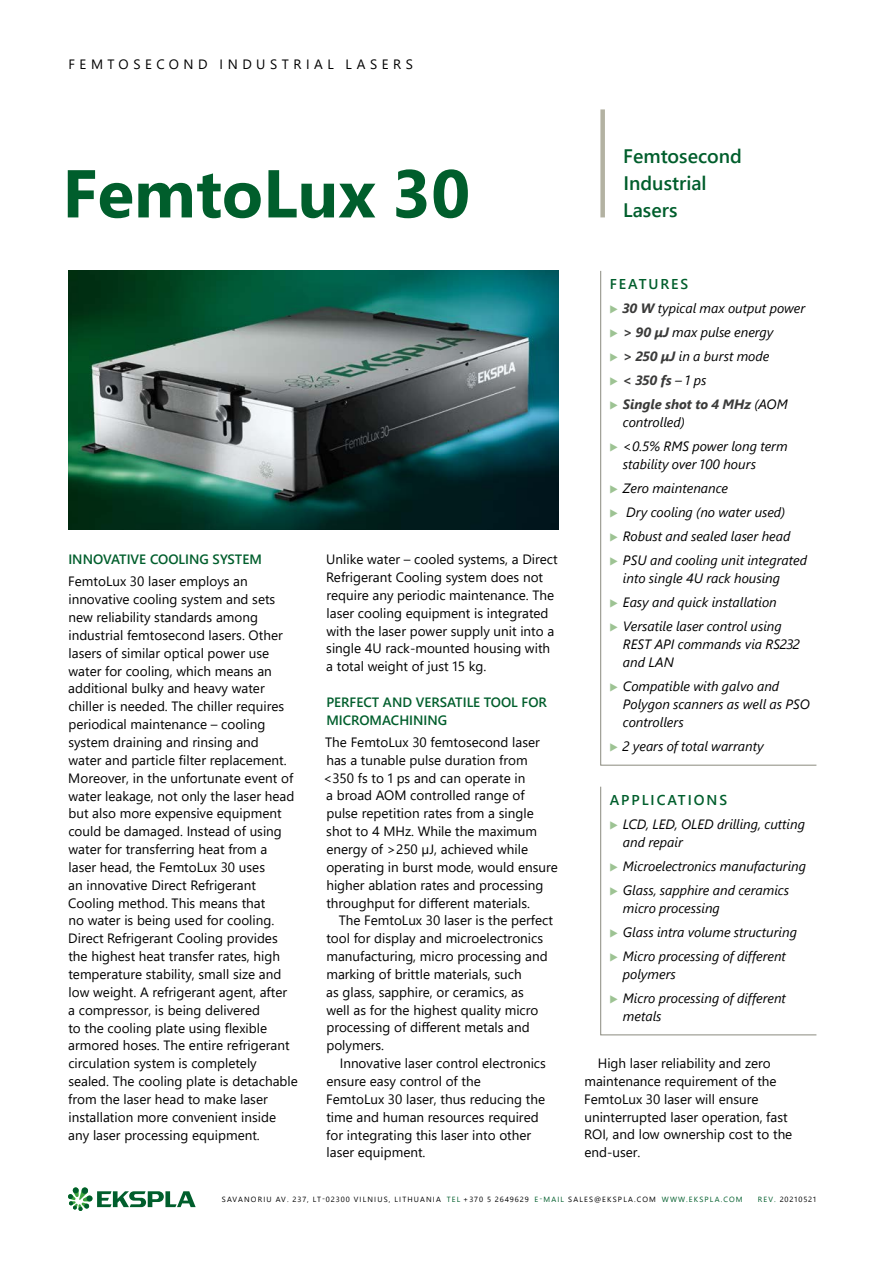
<style>
.page{position:relative;width:893px;height:1263px;background:#fff}
.page>*{position:absolute;margin:0;border:0;box-sizing:border-box;transform-origin:0 0}
.t1{font:700 67.5px "Segoe UI";color:#005e2c}
.t2{font:600 19.5px/27px "Segoe UI";color:#005e2c}
.t3{font:600 14.25px "Segoe UI";letter-spacing:.135em;color:#005e2c}
.t4{font:13.5px/17.9px "Segoe UI";color:#000}
.t5{font:italic 13.5px/24px "Segoe UI";color:#000}
.t6{font:600 13.5px/17.9px "Segoe UI";color:#005e2c}
.t7{font:13.5px "Segoe UI";letter-spacing:.335em;color:#000}
.t8{font:7.5px "Segoe UI";letter-spacing:.155em;color:#000}
.t9{font:7.5px "Segoe UI";letter-spacing:.12em;color:#000}
.s1{color:#9dc393}
.s2{font-weight:700;color:#3b3b3a}
.s3{color:#005e2c}
</style>
<div class="page">
<svg style="left:68px;top:1187px;width:128px;height:24px"></svg>
<div style="left:600px;top:109px;width:5px;height:108px;background:#b3b2a2"></div>
<svg style="left:600px;top:270px;width:217px;height:496px"></svg>
<svg style="left:600px;top:786px;width:217px;height:249px"></svg>
<img style="left:68px;top:271px;width:490px;height:259px">
<p class="t7" style="left:69px;top:51px;width:346px">FEMTOSECOND INDUSTRIAL LASERS</p>
<h1 class="t1" style="left:62px;top:130px;width:409px">FemtoLux 30</h1>
<p class="t6" style="left:68px;top:549px;width:195px">INNOVATIVE COOLING SYSTEM</p>
<p class="t4" style="left:68px;top:571px;width:231px">FemtoLux 30 laser employs an innovative cooling system and sets new reliability standards among industrial femtosecond lasers. Other lasers of similar optical power use water for cooling, which means an additional bulky and heavy water chiller is needed. The chiller requires periodical maintenance – cooling system draining and rinsing and<br>water and particle filter replacement.<br>Moreover, in the unfortunate event of water leakage, not only the laser head but also more expensive equipment could be damaged. Instead of using water for transferring heat from a laser head, the FemtoLux 30 uses<br>an innovative Direct Refrigerant Cooling method. This means that<br>no water is being used for cooling.<br>Direct Refrigerant Cooling provides the highest heat transfer rates, high temperature stability, small size and low weight. A refrigerant agent, after<br>a compressor, is being delivered<br>to the cooling plate using flexible armored hoses. The entire refrigerant circulation system is completely sealed. The cooling plate is detachable from the laser head to make laser installation more convenient inside any laser processing equipment.</p>
<p class="t4" style="left:326px;top:549px;width:233px">Unlike water – cooled systems, a Direct Refrigerant Cooling system does not require any periodic maintenance. The laser cooling equipment is integrated with the laser power supply unit into a single 4U rack-mounted housing with a total weight of just 15 kg.</p>
<p class="t6" style="left:326px;top:692px;width:222px">PERFECT AND VERSATILE TOOL FOR<br>MICROMACHINING</p>
<p class="t4" style="left:323px;top:732px;width:236px">The FemtoLux 30 femtosecond laser has a tunable pulse duration from &lt;350 fs to 1 ps and can operate in<br>a broad AOM controlled range of<br>pulse repetition rates from a single shot to 4 MHz. While the maximum energy of &gt;250 µJ, achieved while operating in burst mode, would ensure higher ablation rates and processing throughput for different materials.</p>
<p class="t4" style="left:326px;top:910px;width:228px;text-indent:13px">The FemtoLux 30 laser is the perfect tool for display and microelectronics manufacturing, micro processing and marking of brittle materials, such<br>as glass, sapphire, or ceramics, as<br>well as for the highest quality micro processing of different metals and polymers.</p>
<p class="t4" style="left:326px;top:1053px;width:221px;text-indent:13px">Innovative laser control electronics ensure easy control of the<br>FemtoLux 30 laser, thus reducing the time and human resources required for integrating this laser into other laser equipment.</p>
<h2 class="t2" style="left:623px;top:141px;width:120px">Femtosecond<br>Industrial<br>Lasers</h2>
<p class="t3" style="left:610px;top:270px;width:80px">FEATURES</p>
<p class="t5" style="left:609px;top:294px;width:197px"><span class="s1">▶</span> <span class="s2">30 W</span> typical max output power <span class="s1">▶</span> <span class="s2">&gt; 90 µJ</span> max pulse energy<br><span class="s1">▶</span> <span class="s2">&gt; 250 µJ</span> in a burst mode<br><span class="s1">▶</span> <span class="s2">&lt; 350 fs</span> – 1 ps<br><span class="s1">▶</span> <span class="s2">Single shot to 4 MHz</span> (AOM</p>
<p class="t5" style="left:609px;top:408px;width:180px;text-indent:13px">controlled)<br><span class="s1">▶</span> &lt;0.5% RMS power long term</p>
<p class="t5" style="left:609px;top:450px;width:199px;text-indent:13px">stability over 100 hours<br><span class="s1">▶</span> Zero maintenance<br><span class="s1">▶</span> Dry cooling (no water used)<br><span class="s1">▶</span> Robust and sealed laser head<br><span class="s1">▶</span> PSU and cooling unit integrated</p>
<p class="t5" style="left:609px;top:564px;width:174px;text-indent:13px">into single 4U rack housing <span class="s1">▶</span> Easy and quick installation <span class="s1">▶</span> Versatile laser control using</p>
<p class="t5" style="left:623px;top:633px;width:178px;line-height:18px">REST API commands via RS232 and LAN</p>
<p class="t5" style="left:623px;top:675px;width:189px;line-height:18px;text-indent:-13px"><span class="s1">▶</span> Compatible with galvo and<br>Polygon scanners as well as PSO controllers</p>
<p class="t5" style="left:609px;top:732px;width:156px"><span class="s1">▶</span> 2 years of total warranty</p>
<p class="t3" style="left:610px;top:786px;width:119px">APPLICATIONS</p>
<p class="t5" style="left:623px;top:813px;width:184px;line-height:18px;text-indent:-13px"><span class="s1">▶</span> LCD, LED, OLED drilling, cutting and repair</p>
<p class="t5" style="left:609px;top:852px;width:198px"><span class="s1">▶</span> Microelectronics manufacturing <span class="s1">▶</span> Glass, sapphire and ceramics</p>
<p class="t5" style="left:609px;top:894px;width:189px;text-indent:13px">micro processing<br><span class="s1">▶</span> Glass intra volume structuring <span class="s1">▶</span> Micro processing of different</p>
<p class="t5" style="left:609px;top:960px;width:178px;text-indent:13px">polymers<br><span class="s1">▶</span> Micro processing of different</p>
<p class="t5" style="left:623px;top:1002px;width:40px">metals</p>
<p class="t4" style="left:584px;top:1053px;width:210px;text-indent:14px">High laser reliability and zero maintenance requirement of the<br>FemtoLux 30 laser will ensure uninterrupted laser operation, fast<br>ROI, and low ownership cost to the end-user.</p>
<p class="t8" style="left:222px;top:1192px;width:522px">SAVANORIU AV. 237, LT-02300 VILNIUS, LITHUANIA <span class="s3">TEL</span> +370 5 2649629 <span class="s3">E-MAIL</span> SALES@EKSPLA.COM <span class="s3">WWW.EKSPLA.COM</span></p>
<p class="t9" style="left:758px;top:1192px;width:60px"><span class="s3">REV.</span> 20210521</p>
</div>
